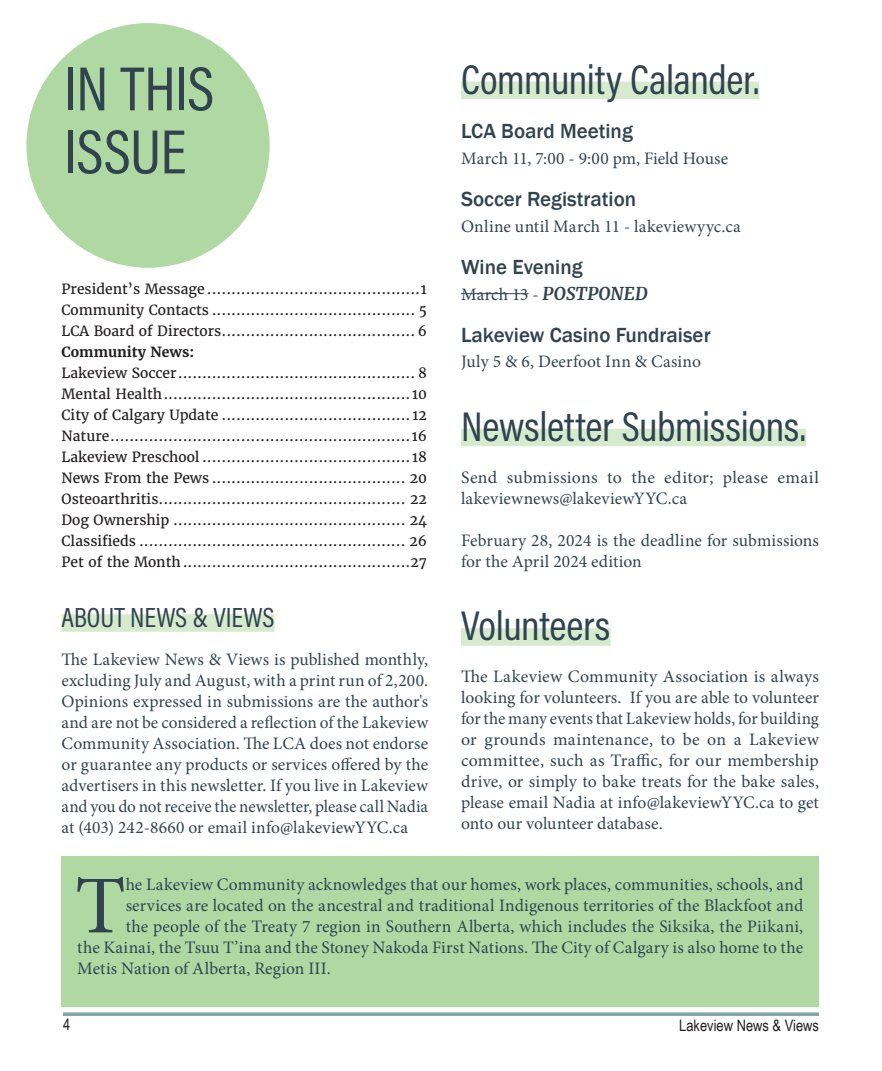
<style>
.page{position:relative;width:882px;height:1071px;background:#fff}
.page>*{position:absolute;margin:0;border:0;box-sizing:border-box;transform-origin:0 0}
.Body_Text_-_1st_Letter_Drop_Cap{font:82.08px "Minion Pro";color:#30444f}
.Headline_36_pt{font:63px "Acumin Variable Concept";letter-spacing:-.015em;color:#30444f}
.Headline_24_pt{font:42px "Acumin Variable Concept";letter-spacing:-.01em;color:#30444f}
.Headline_16_pt{font:28px "Acumin Variable Concept";letter-spacing:-.005em;color:#30444f}
.Subhead_Title{font:500 21px "Franklin Gothic";color:#30444f}
.Body_Text__Regular_-_Justify{font:17.5px/21px "Minion Pro";letter-spacing:.01em;color:#30444f}
.Body_Text_-_1st_Letter_Drop_Cap-2{font:17.5px "Minion Pro";letter-spacing:.005em;color:#30444f}
.Body_Text__Regular_-_Justify-2{font:italic 700 17.5px "Merriweather";letter-spacing:.01em;color:#30444f}
.t1{font:15.75px "Arial Narrow";color:#231f20}
.Body_no_Indent{font:14px "Merriweather";color:#231f20}
.Body_no_Indent-2{font:700 14px "Merriweather";color:#231f20}
.s1{font-family:"Minion Pro";font-weight:400;font-style:normal}
</style>
<div class="page">
<div style="left:62px;top:857px;width:757px;height:150px;background:#b0d8a3"></div>
<div style="left:26px;top:23px;width:244px;height:245px;background:#b0d8a3;border-radius:50%"></div>
<svg style="left:63px;top:1012px;width:756px;height:4px;background:#8eaeb4"></svg>
<div style="left:461px;top:82px;width:298px;height:17px;background:#d6eace"></div>
<div style="left:461px;top:429px;width:345px;height:17px;background:#d6eace"></div>
<div style="left:461px;top:628px;width:150px;height:18px;background:#d6eace"></div>
<hr style="left:461px;top:293px;width:67px;height:1px;background:#30444f">
<div style="left:62px;top:614px;width:213px;height:18px;background:#d6eace"></div>
<p class="Headline_36_pt" style="left:64px;top:45px;width:152px">IN THIS</p>
<p class="Headline_36_pt" style="left:64px;top:108px;width:124px">ISSUE</p>
<p class="Body_no_Indent" style="left:62px;top:280px;width:367px">President’s Message ............................................1</p>
<p class="Body_no_Indent" style="left:62px;top:301px;width:367px">Community Contacts .......................................... 5</p>
<p class="Body_no_Indent" style="left:62px;top:322px;width:367px">LCA Board of Directors........................................ 6</p>
<p class="Body_no_Indent-2" style="left:62px;top:343px;width:134px">Community News:</p>
<p class="Body_no_Indent" style="left:62px;top:364px;width:367px">Lakeview Soccer................................................. 8</p>
<p class="Body_no_Indent" style="left:62px;top:385px;width:367px">Mental Health................................................... 10</p>
<p class="Body_no_Indent" style="left:62px;top:406px;width:367px">City of Calgary Update ....................................... 12</p>
<p class="Body_no_Indent" style="left:62px;top:427px;width:367px">Nature..............................................................16</p>
<p class="Body_no_Indent" style="left:62px;top:448px;width:367px">Lakeview Preschool ........................................... 18</p>
<p class="Body_no_Indent" style="left:62px;top:469px;width:367px">News From the Pews ........................................ 20</p>
<p class="Body_no_Indent" style="left:62px;top:490px;width:367px">Osteoarthritis................................................... 22</p>
<p class="Body_no_Indent" style="left:62px;top:511px;width:367px">Dog Ownership ................................................ 24</p>
<p class="Body_no_Indent" style="left:62px;top:532px;width:367px">Classifieds ....................................................... 26</p>
<p class="Body_no_Indent" style="left:62px;top:553px;width:367px">Pet of the Month...............................................27</p>
<p class="Headline_16_pt" style="left:62px;top:598px;width:214px">ABOUT NEWS &amp; VIEWS</p>
<p class="Body_Text__Regular_-_Justify" style="left:62px;top:649px;width:368px;text-align:justify">The Lakeview News &amp; Views is published monthly, excluding July and August, with a print run of 2,200.<br>Opinions expressed in submissions are the author's and are not be considered a reflection of the Lakeview Community Association. The LCA does not endorse or guarantee any products or services offered by the advertisers in this newsletter. If you live in Lakeview and you do not receive the newsletter, please call Nadia at (403) 242-8660 or email info@lakeviewYYC.ca</p>
<p class="Headline_24_pt" style="left:461px;top:50px;width:300px">Community Calander.</p>
<p class="Subhead_Title" style="left:461px;top:118px;width:173px">LCA Board Meeting</p>
<p class="Body_Text__Regular_-_Justify" style="left:461px;top:148px;width:269px">March 11, 7:00 - 9:00 pm, Field House</p>
<p class="Subhead_Title" style="left:461px;top:186px;width:177px">Soccer Registration</p>
<p class="Body_Text__Regular_-_Justify" style="left:461px;top:216px;width:281px">Online until March 11 - lakeviewyyc.ca</p>
<p class="Subhead_Title" style="left:461px;top:254px;width:123px">Wine Evening</p>
<p class="Body_Text__Regular_-_Justify-2" style="left:461px;top:282px;width:188px"><span class="s1">March 13 -</span> POSTPONED</p>
<p class="Subhead_Title" style="left:461px;top:322px;width:251px">Lakeview Casino Fundraiser</p>
<p class="Body_Text__Regular_-_Justify" style="left:461px;top:351px;width:241px">July 5 &amp; 6, Deerfoot Inn &amp; Casino</p>
<p class="Headline_24_pt" style="left:461px;top:397px;width:346px">Newsletter Submissions.</p>
<p class="Body_Text__Regular_-_Justify" style="left:461px;top:467px;width:359px">Send submissions to the editor; please email lakeviewnews@lakeviewYYC.ca</p>
<p class="Body_Text__Regular_-_Justify" style="left:461px;top:530px;width:359px">February 28, 2024 is the deadline for submissions for the April 2024 edition</p>
<p class="Headline_24_pt" style="left:461px;top:597px;width:151px">Volunteers</p>
<p class="Body_Text__Regular_-_Justify" style="left:461px;top:666px;width:359px;text-align:justify">The Lakeview Community Association is always looking for volunteers. If you are able to volunteer for the many events that Lakeview holds, for building or grounds maintenance, to be on a Lakeview committee, such as Traffic, for our membership drive, or simply to bake treats for the bake sales, please email Nadia at info@lakeviewYYC.ca to get onto our volunteer database.</p>
<p class="Body_Text_-_1st_Letter_Drop_Cap" style="left:75px;top:851px;width:52px">T</p>
<p class="Body_Text_-_1st_Letter_Drop_Cap-2" style="left:126px;top:873px;width:679px">he Lakeview Community acknowledges that our homes, work places, communities, schools, and</p>
<p class="Body_Text_-_1st_Letter_Drop_Cap-2" style="left:126px;top:894px;width:679px">services are located on the ancestral and traditional Indigenous territories of the Blackfoot and</p>
<p class="Body_Text_-_1st_Letter_Drop_Cap-2" style="left:126px;top:915px;width:679px">the people of the Treaty 7 region in Southern Alberta, which includes the Siksika, the Piikani,</p>
<p class="Body_Text_-_1st_Letter_Drop_Cap-2" style="left:77px;top:936px;width:727px">the Kainai, the Tsuu T’ina and the Stoney Nakoda First Nations. The City of Calgary is also home to the</p>
<p class="Body_Text_-_1st_Letter_Drop_Cap-2" style="left:77px;top:957px;width:255px">Metis Nation of Alberta, Region III.</p>
<p class="t1" style="left:63px;top:1013px;width:9px">4</p>
<p class="t1" style="left:679px;top:1014px;width:141px">Lakeview News &amp; Views</p>
</div>
